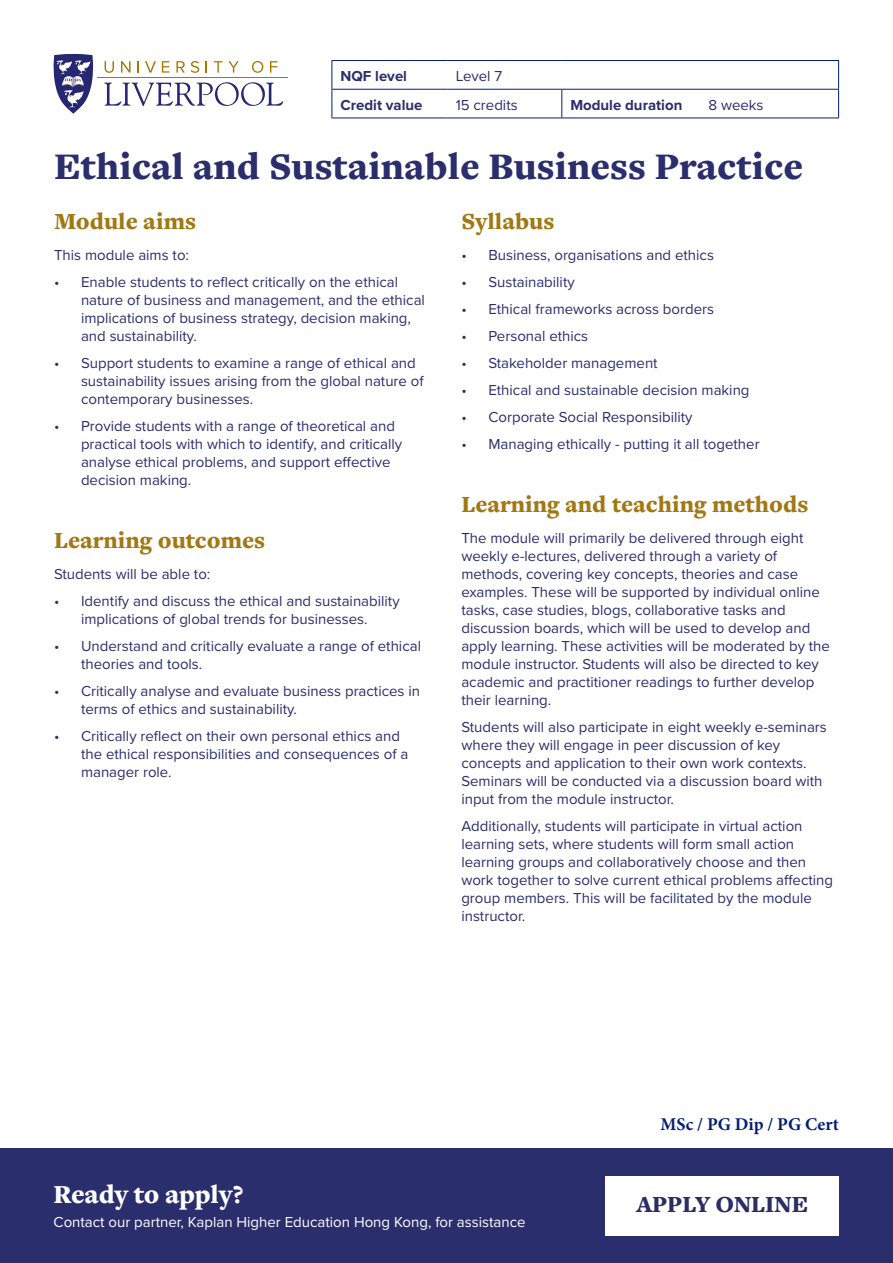
<style>
.page{position:relative;width:893px;height:1263px;background:#fff}
.page>*{position:absolute;margin:0;border:0;box-sizing:border-box;transform-origin:0 0}
.t1{font:900 39px "Freight Text Pro";color:#2b2e6d}
.t2{font:900 27px "Freight Text Pro";letter-spacing:-.01em;color:#fff}
.t3{font:900 24px "Freight Text Pro";color:#a17813}
.t4{font:900 24px "Freight Text Pro";color:#2b2e64}
.t5{font:700 18px "Minion Pro";color:#031f73}
.Body{font:15px/18px "Proxima Nova";color:#2b2e6d}
.Body-2{font:15px "Proxima Nova";color:#fff}
.t6{font:700 15px "Proxima Nova";color:#2b2e6d}
</style>
<div class="page">
<svg style="left:54px;top:54px;width:40px;height:60px"></svg>
<hr style="left:97px;top:77px;width:190px;height:1px;background:#a77700">
<svg style="left:138px;top:61px;width:1px;height:12px"></svg>
<svg style="left:162px;top:61px;width:7px;height:12px"></svg>
<svg style="left:145px;top:61px;width:11px;height:12px"></svg>
<svg style="left:121px;top:61px;width:9px;height:12px"></svg>
<svg style="left:105px;top:61px;width:9px;height:12px"></svg>
<svg style="left:270px;top:61px;width:7px;height:12px"></svg>
<svg style="left:228px;top:61px;width:11px;height:12px"></svg>
<svg style="left:214px;top:61px;width:8px;height:12px"></svg>
<svg style="left:176px;top:61px;width:9px;height:12px"></svg>
<svg style="left:252px;top:61px;width:11px;height:12px"></svg>
<svg style="left:206px;top:61px;width:1px;height:12px"></svg>
<svg style="left:191px;top:61px;width:8px;height:12px"></svg>
<svg style="left:104px;top:82px;width:179px;height:24px"></svg>
<hr style="left:332px;top:60px;width:115px;height:1px;background:#031f73">
<hr style="left:447px;top:60px;width:115px;height:1px;background:#031f73">
<hr style="left:562px;top:60px;width:138px;height:1px;background:#031f73">
<hr style="left:700px;top:60px;width:139px;height:1px;background:#031f73">
<hr style="left:332px;top:89px;width:115px;height:1px;background:#031f73">
<svg style="left:332px;top:61px;width:1px;height:57px"></svg>
<hr style="left:447px;top:89px;width:115px;height:1px;background:#031f73">
<hr style="left:562px;top:89px;width:138px;height:1px;background:#031f73">
<svg style="left:561px;top:90px;width:1px;height:28px"></svg>
<hr style="left:700px;top:89px;width:139px;height:1px;background:#031f73">
<svg style="left:838px;top:61px;width:1px;height:57px"></svg>
<hr style="left:332px;top:118px;width:115px;height:1px;background:#031f73">
<hr style="left:447px;top:118px;width:115px;height:1px;background:#031f73">
<hr style="left:562px;top:118px;width:138px;height:1px;background:#031f73">
<hr style="left:700px;top:118px;width:139px;height:1px;background:#031f73">
<div style="left:0;top:1148px;width:893px;height:115px;background:#2b2e6d"></div>
<div style="left:606px;top:1176px;width:233px;height:59px;background:#fff"></div>
<p class="t6" style="left:340px;top:65px;width:68px">NQF level</p>
<p class="Body" style="left:456px;top:66px;width:48px">Level 7</p>
<p class="t6" style="left:340px;top:93px;width:84px">Credit value</p>
<p class="Body" style="left:456px;top:95px;width:64px">15 credits</p>
<p class="t6" style="left:570px;top:93px;width:114px">Module duration</p>
<p class="Body" style="left:708px;top:95px;width:57px">8 weeks</p>
<h1 class="t1" style="left:54px;top:141px;width:751px">Ethical and Sustainable Business Practice</h1>
<h2 class="t3" style="left:54px;top:205px;width:144px">Module aims</h2>
<p class="Body" style="left:54px;top:245px;width:137px">This module aims to:</p>
<p class="Body" style="left:81px;top:272px;width:345px;text-indent:-27px">• Enable students to reflect critically on the ethical nature of business and management, and the ethical implications of business strategy, decision making, and sustainability.</p>
<p class="Body" style="left:81px;top:353px;width:344px;text-indent:-27px">• Support students to examine a range of ethical and sustainability issues arising from the global nature of contemporary businesses.</p>
<p class="Body" style="left:81px;top:416px;width:323px;text-indent:-27px">• Provide students with a range of theoretical and practical tools with which to identify, and critically analyse ethical problems, and support effective decision making.</p>
<h2 class="t3" style="left:54px;top:524px;width:213px">Learning outcomes</h2>
<p class="Body" style="left:54px;top:564px;width:158px">Students will be able to:</p>
<p class="Body" style="left:54px;top:591px;width:347px;text-align:center">• Identify and discuss the ethical and sustainability implications of global trends for businesses.</p>
<p class="Body" style="left:81px;top:636px;width:342px;text-indent:-27px">• Understand and critically evaluate a range of ethical theories and tools.</p>
<p class="Body" style="left:81px;top:681px;width:341px;text-indent:-27px">• Critically analyse and evaluate business practices in terms of ethics and sustainability.</p>
<p class="Body" style="left:81px;top:726px;width:329px;text-indent:-27px">• Critically reflect on their own personal ethics and the ethical responsibilities and consequences of a manager role.</p>
<h2 class="t3" style="left:461px;top:205px;width:94px">Syllabus</h2>
<p class="Body" style="left:461px;top:245px;width:254px">• Business, organisations and ethics</p>
<p class="Body" style="left:461px;top:272px;width:115px">• Sustainability</p>
<p class="Body" style="left:461px;top:299px;width:254px">• Ethical frameworks across borders</p>
<p class="Body" style="left:461px;top:326px;width:128px">• Personal ethics</p>
<p class="Body" style="left:461px;top:353px;width:198px">• Stakeholder management</p>
<p class="Body" style="left:461px;top:380px;width:290px">• Ethical and sustainable decision making</p>
<p class="Body" style="left:461px;top:407px;width:233px">• Corporate Social Responsibility</p>
<p class="Body" style="left:461px;top:434px;width:300px">• Managing ethically - putting it all together</p>
<h2 class="t3" style="left:461px;top:488px;width:348px">Learning and teaching methods</h2>
<p class="Body" style="left:461px;top:528px;width:370px">The module will primarily be delivered through eight weekly e-lectures, delivered through a variety of methods, covering key concepts, theories and case examples. These will be supported by individual online tasks, case studies, blogs, collaborative tasks and discussion boards, which will be used to develop and apply learning. These activities will be moderated by the module instructor. Students will also be directed to key academic and practitioner readings to further develop their learning.</p>
<p class="Body" style="left:461px;top:717px;width:367px">Students will also participate in eight weekly e-seminars where they will engage in peer discussion of key concepts and application to their own work contexts.<br>Seminars will be conducted via a discussion board with input from the module instructor.</p>
<p class="Body" style="left:461px;top:816px;width:373px">Additionally, students will participate in virtual action learning sets, where students will form small action learning groups and collaboratively choose and then work together to solve current ethical problems affecting group members. This will be facilitated by the module instructor.</p>
<p class="t2" style="left:54px;top:1176px;width:191px">Ready to apply?</p>
<p class="t5" style="left:660px;top:1111px;width:180px">MSc / PG Dip / PG Cert</p>
<p class="t4" style="left:636px;top:1188px;width:173px">APPLY ONLINE</p>
<p class="Body-2" style="left:54px;top:1210px;width:474px">Contact our partner, Kaplan Higher Education Hong Kong, for assistance</p>
</div>
